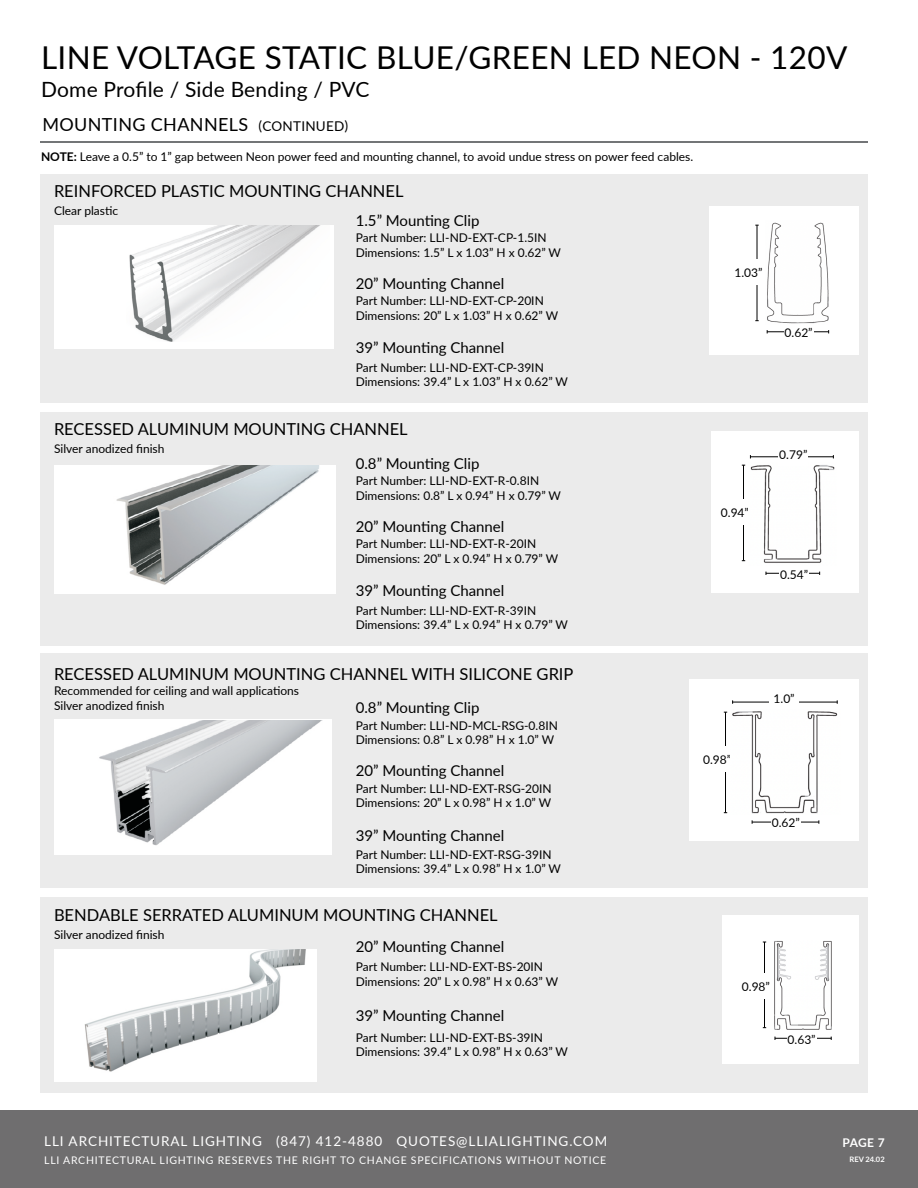
<style>
.page{position:relative;width:918px;height:1188px;background:#fff}
.page>*{position:absolute;margin:0;border:0;box-sizing:border-box;transform-origin:0 0}
.t1{font:31.5px "Lato";letter-spacing:.01em;color:#000}
.t2{font:21px "Lato";letter-spacing:.01em;color:#000}
.t3{font:18px "Lato";letter-spacing:.02em;color:#000}
.t4{font:16.5px "Lato";color:#000}
.t5{font:15px "Lato";color:#000}
.t6{font:13.5px "Lato";letter-spacing:.07em;color:#fff}
.t7{font:12px/14.4px "Lato";color:#000}
.t8{font:700 12px "Lato";color:#fff}
.t9{font:10.5px "Lato";letter-spacing:.07em;color:#fff}
.t10{font:700 7.5px "Lato";color:#fff}
.s1{font-size:13.5px}
.s2{font-weight:700}
</style>
<div class="page">
<hr style="left:40px;top:141px;width:828px;height:1px;background:#737577">
<div style="left:0;top:1110px;width:918px;height:78px;background:#6f6e6f"></div>
<div style="left:40px;top:412px;width:828px;height:233px;background:#ebebeb"></div>
<div style="left:711px;top:432px;width:148px;height:161px;background:#fff"></div>
<hr style="left:743px;top:465px;width:1px;height:96px;background:#000">
<div style="left:720px;top:500px;width:30px;height:25px;background:#fff"></div>
<hr style="left:766px;top:573px;width:54px;height:1px;background:#000">
<div style="left:779px;top:569px;width:30px;height:14px;background:#fff"></div>
<div style="left:40px;top:654px;width:828px;height:234px;background:#ebebeb"></div>
<div style="left:689px;top:679px;width:170px;height:162px;background:#fff"></div>
<hr style="left:725px;top:712px;width:1px;height:101px;background:#000">
<div style="left:702px;top:746px;width:30px;height:26px;background:#fff"></div>
<hr style="left:752px;top:822px;width:67px;height:1px;background:#000">
<div style="left:771px;top:818px;width:29px;height:14px;background:#fff"></div>
<div style="left:40px;top:174px;width:828px;height:229px;background:#ebebeb"></div>
<div style="left:710px;top:206px;width:149px;height:149px;background:#fff"></div>
<hr style="left:757px;top:225px;width:1px;height:96px;background:#000">
<div style="left:733px;top:260px;width:30px;height:25px;background:#fff"></div>
<hr style="left:767px;top:331px;width:62px;height:1px;background:#000">
<div style="left:784px;top:328px;width:29px;height:14px;background:#fff"></div>
<div style="left:54px;top:225px;width:280px;height:123px;background:#fff"></div>
<img style="left:129px;top:225px;width:192px;height:117px">
<div style="left:54px;top:719px;width:278px;height:135px;background:#fff"></div>
<img style="left:54px;top:466px;width:282px;height:127px">
<img style="left:99px;top:720px;width:224px;height:126px">
<img style="left:732px;top:711px;width:106px;height:103px">
<hr style="left:733px;top:702px;width:104px;height:1px;background:#000">
<div style="left:769px;top:693px;width:30px;height:16px;background:#fff"></div>
<img style="left:750px;top:465px;width:85px;height:98px">
<hr style="left:750px;top:456px;width:83px;height:1px;background:#000">
<div style="left:779px;top:450px;width:29px;height:15px;background:#fff"></div>
<img style="left:767px;top:222px;width:62px;height:102px">
<div style="left:40px;top:898px;width:828px;height:195px;background:#ebebeb"></div>
<div style="left:722px;top:915px;width:137px;height:149px;background:#fff"></div>
<hr style="left:764px;top:942px;width:1px;height:86px;background:#000">
<div style="left:741px;top:974px;width:30px;height:25px;background:#fff"></div>
<hr style="left:775px;top:1038px;width:56px;height:1px;background:#000">
<div style="left:787px;top:1034px;width:29px;height:14px;background:#fff"></div>
<img style="left:54px;top:949px;width:262px;height:133px">
<img style="left:774px;top:941px;width:58px;height:89px">
<h1 class="t1" style="left:41px;top:35px;width:808px">LINE VOLTAGE STATIC BLUE/GREEN LED NEON - 120V</h1>
<h2 class="t2" style="left:41px;top:75px;width:330px">Dome Profile / Side Bending / PVC</h2>
<h3 class="t3" style="left:42px;top:112px;width:307px">MOUNTING CHANNELS <span class="s1">(CONTINUED)</span></h3>
<p class="t7" style="left:41px;top:149px;width:654px"><span class="s2">NOTE:</span> Leave a 0.5” to 1” gap between Neon power feed and mounting channel, to avoid undue stress on power feed cables.</p>
<h3 class="t4" style="left:54px;top:179px;width:351px">REINFORCED PLASTIC MOUNTING CHANNEL</h3>
<p class="t7" style="left:54px;top:203px;width:66px">Clear plastic</p>
<p class="t5" style="left:356px;top:209px;width:125px">1.5” Mounting Clip</p>
<p class="t7" style="left:356px;top:230px;width:207px">Part Number: LLI-ND-EXT-CP-1.5IN<br>Dimensions: 1.5” L x 1.03” H x 0.62” W</p>
<p class="t5" style="left:356px;top:272px;width:150px">20” Mounting Channel</p>
<p class="t7" style="left:356px;top:293px;width:204px">Part Number: LLI-ND-EXT-CP-20IN<br>Dimensions: 20” L x 1.03” H x 0.62” W</p>
<p class="t5" style="left:356px;top:337px;width:150px">39” Mounting Channel</p>
<p class="t7" style="left:356px;top:359px;width:214px">Part Number: LLI-ND-EXT-CP-39IN<br>Dimensions: 39.4” L x 1.03” H x 0.62” W</p>
<h3 class="t4" style="left:54px;top:417px;width:355px">RECESSED ALUMINUM MOUNTING CHANNEL</h3>
<p class="t7" style="left:54px;top:441px;width:112px">Silver anodized finish</p>
<p class="t5" style="left:356px;top:452px;width:125px">0.8” Mounting Clip</p>
<p class="t7" style="left:356px;top:473px;width:207px">Part Number: LLI-ND-EXT-R-0.8IN<br>Dimensions: 0.8” L x 0.94” H x 0.79” W</p>
<p class="t5" style="left:356px;top:515px;width:150px">20” Mounting Channel</p>
<p class="t7" style="left:356px;top:536px;width:204px">Part Number: LLI-ND-EXT-R-20IN<br>Dimensions: 20” L x 0.94” H x 0.79” W</p>
<p class="t5" style="left:356px;top:580px;width:150px">39” Mounting Channel</p>
<p class="t7" style="left:356px;top:602px;width:214px">Part Number: LLI-ND-EXT-R-39IN<br>Dimensions: 39.4” L x 0.94” H x 0.79” W</p>
<h3 class="t4" style="left:54px;top:662px;width:521px">RECESSED ALUMINUM MOUNTING CHANNEL WITH SILICONE GRIP</h3>
<p class="t7" style="left:54px;top:683px;width:247px">Recommended for ceiling and wall applications<br>Silver anodized finish</p>
<p class="t5" style="left:356px;top:697px;width:125px">0.8” Mounting Clip</p>
<p class="t7" style="left:356px;top:718px;width:204px">Part Number: LLI-ND-MCL-RSG-0.8IN<br>Dimensions: 0.8” L x 0.98” H x 1.0” W</p>
<p class="t5" style="left:356px;top:760px;width:150px">20” Mounting Channel</p>
<p class="t7" style="left:356px;top:781px;width:197px">Part Number: LLI-ND-EXT-RSG-20IN<br>Dimensions: 20” L x 0.98” H x 1.0” W</p>
<p class="t5" style="left:356px;top:825px;width:150px">39” Mounting Channel</p>
<p class="t7" style="left:356px;top:847px;width:207px">Part Number: LLI-ND-EXT-RSG-39IN<br>Dimensions: 39.4” L x 0.98” H x 1.0” W</p>
<h3 class="t4" style="left:54px;top:903px;width:445px">BENDABLE SERRATED ALUMINUM MOUNTING CHANNEL</h3>
<p class="t5" style="left:356px;top:935px;width:150px">20” Mounting Channel</p>
<p class="t7" style="left:356px;top:959px;width:204px">Part Number: LLI-ND-EXT-BS-20IN<br>Dimensions: 20” L x 0.98” H x 0.63” W</p>
<p class="t5" style="left:356px;top:1005px;width:150px">39” Mounting Channel</p>
<p class="t7" style="left:356px;top:1030px;width:214px">Part Number: LLI-ND-EXT-BS-39IN<br>Dimensions: 39.4” L x 0.98” H x 0.63” W</p>
<p class="t7" style="left:54px;top:927px;width:112px">Silver anodized finish</p>
<p class="t6" style="left:44px;top:1131px;width:565px">LLI ARCHITECTURAL LIGHTING (847) 412-4880 QUOTES@LLIALIGHTING.COM</p>
<p class="t9" style="left:44px;top:1153px;width:564px">LLI ARCHITECTURAL LIGHTING RESERVES THE RIGHT TO CHANGE SPECIFICATIONS WITHOUT NOTICE</p>
<p class="t7" style="left:734px;top:265px;width:30px">1.03”</p>
<p class="t7" style="left:785px;top:325px;width:30px">0.62”</p>
<p class="t7" style="left:721px;top:505px;width:30px">0.94”</p>
<p class="t7" style="left:779px;top:447px;width:30px">0.79”</p>
<p class="t7" style="left:780px;top:567px;width:30px">0.54”</p>
<p class="t7" style="left:703px;top:752px;width:30px">0.98”</p>
<p class="t7" style="left:774px;top:691px;width:23px">1.0”</p>
<p class="t7" style="left:772px;top:815px;width:30px">0.62”</p>
<p class="t7" style="left:742px;top:979px;width:30px">0.98”</p>
<p class="t7" style="left:788px;top:1032px;width:30px">0.63”</p>
<p class="t8" style="left:843px;top:1134px;width:44px">PAGE 7</p>
<p class="t10" style="left:850px;top:1154px;width:37px">REV 24.02</p>
</div>
